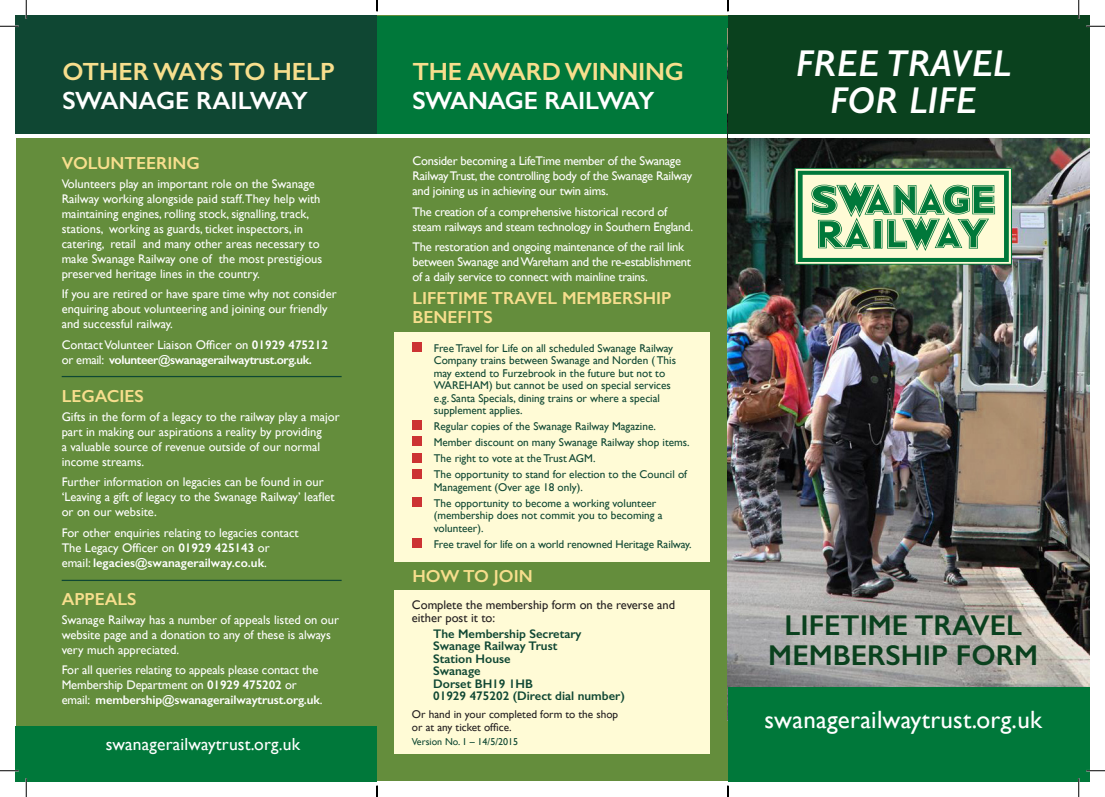
<style>
.page{position:relative;width:1105px;height:797px;background:#fff}
.page>*{position:absolute;margin:0;border:0;box-sizing:border-box;transform-origin:0 0}
.t1{font:italic 600 37.5px/36.2px "Gill Sans";color:#fff;text-align:center}
.t2{font:600 28.75px/30px "Gill Sans";color:#0a411e;text-align:center}
.t3{font:600 25px/28.8px "Gill Sans";letter-spacing:-.01em;color:#f7de8d}
.t4{font:25px "Gill Sans";letter-spacing:.01em;color:#fff}
.t5{font:600 17.5px/18.8px "Gill Sans";color:#f7de8d}
.t6{font:17.5px "Gill Sans";letter-spacing:.01em;color:#fff}
.t7{font:12.5px/15px "Gill Sans";color:#fff}
.t8{font:12.5px/15px "Gill Sans";letter-spacing:-.02em;color:#fff}
.t9{font:600 12.5px/12.5px "Gill Sans";color:#0f4733}
.t10{font:600 12.5px/15px "Gill Sans";letter-spacing:-.03em;color:#fff}
.t11{font:12.5px/12.5px "Gill Sans";color:#231f20}
.t12{font:11.25px/12.5px "Gill Sans";color:#0f4733}
.t13{font:11.25px/12.5px "Gill Sans";color:#231f20}
.t14{font:10px "Gill Sans";color:#0f4733}
.s1{color:#fff}
.s2{font-weight:400}
.s3{font-weight:600}
</style>
<div class="page">
<div style="left:16px;top:16px;width:715px;height:765px;background:#648d3c"></div>
<div style="left:16px;top:16px;width:361px;height:120px;background:#0f4733"></div>
<div style="left:16px;top:726px;width:361px;height:55px;background:#00783a"></div>
<div style="left:395px;top:332px;width:315px;height:229px;background:#fffbd6"></div>
<div style="left:377px;top:16px;width:351px;height:120px;background:#00783a"></div>
<hr style="left:377px;top:134px;width:351px;height:4px;background:#fff">
<hr style="left:16px;top:134px;width:361px;height:4px;background:#fff">
<div style="left:395px;top:590px;width:315px;height:163px;background:#fffbd6"></div>
<hr style="left:62px;top:579px;width:280px;height:2px;background:#0f4733">
<hr style="left:62px;top:376px;width:280px;height:1px;background:#0f4733">
<img style="left:728px;top:138px;width:361px;height:549px">
<div style="left:412px;top:342px;width:10px;height:9px;background:#c33"></div>
<div style="left:412px;top:421px;width:10px;height:9px;background:#c33"></div>
<div style="left:412px;top:437px;width:10px;height:9px;background:#c33"></div>
<div style="left:412px;top:453px;width:10px;height:9px;background:#c33"></div>
<div style="left:412px;top:469px;width:10px;height:9px;background:#c33"></div>
<div style="left:412px;top:497px;width:10px;height:10px;background:#c33"></div>
<div style="left:412px;top:538px;width:10px;height:10px;background:#c33"></div>
<div style="left:728px;top:16px;width:361px;height:118px;background:#0a411e"></div>
<div style="left:728px;top:687px;width:361px;height:94px;background:#00783a"></div>
<svg style="left:795px;top:168px;width:217px;height:97px"></svg>
<hr style="left:728px;top:134px;width:361px;height:4px;background:#fff">
<svg style="left:0;top:25px;width:19px;height:2px"></svg>
<svg style="left:1086px;top:25px;width:19px;height:2px"></svg>
<svg style="left:0;top:770px;width:19px;height:1px"></svg>
<svg style="left:1086px;top:770px;width:19px;height:1px"></svg>
<svg style="left:25px;top:0;width:2px;height:19px"></svg>
<svg style="left:25px;top:778px;width:2px;height:19px"></svg>
<svg style="left:1078px;top:0;width:1px;height:19px"></svg>
<svg style="left:1078px;top:778px;width:1px;height:19px"></svg>
<svg style="left:376px;top:0;width:2px;height:11px"></svg>
<svg style="left:376px;top:785px;width:2px;height:12px"></svg>
<svg style="left:727px;top:0;width:2px;height:11px"></svg>
<svg style="left:727px;top:785px;width:2px;height:12px"></svg>
<p class="t3" style="left:62px;top:57px;width:274px">OTHER WAYS TO HELP<br><span class="s1">SWANAGE RAILWAY</span></p>
<p class="t5" style="left:62px;top:154px;width:140px">VOLUNTEERING</p>
<p class="t7" style="left:62px;top:176px;width:262px">Volunteers play an important role on the Swanage Railway working alongside paid staff.They help with maintaining engines, rolling stock, signalling, track, stations, working as guards, ticket inspectors, in catering, retail and many other areas necessary to make Swanage Railway one of the most prestigious preserved heritage lines in the country.</p>
<p class="t7" style="left:62px;top:286px;width:276px">If you are retired or have spare time why not consider enquiring about volunteering and joining our friendly and successful railway.</p>
<p class="t10" style="left:62px;top:337px;width:268px"><span class="s2">Contact Volunteer Liaison Officer on</span> 01929 475212 <span class="s2">or email:</span> volunteer@swanagerailwaytrust.org.uk.</p>
<p class="t5" style="left:62px;top:387px;width:84px">LEGACIES</p>
<p class="t7" style="left:62px;top:409px;width:279px">Gifts in the form of a legacy to the railway play a major part in making our aspirations a reality by providing<br>a valuable source of revenue outside of our normal income streams.</p>
<p class="t7" style="left:62px;top:474px;width:275px">Further information on legacies can be found in our ‘Leaving a gift of legacy to the Swanage Railway’ leaflet or on our website.</p>
<p class="t7" style="left:62px;top:524px;width:239px">For other enquiries relating to legacies contact<br>The Legacy Officer on <span class="s3">01929 425143</span> or email: <span class="s3">legacies@swanagerailway.co.uk</span>.</p>
<p class="t5" style="left:62px;top:590px;width:76px">APPEALS</p>
<p class="t7" style="left:62px;top:612px;width:279px">Swanage Railway has a number of appeals listed on our website page and a donation to any of these is always very much appreciated.</p>
<p class="t7" style="left:62px;top:662px;width:262px">For all queries relating to appeals please contact the<br>Membership Department on <span class="s3">01929 475202</span> or email: <span class="s3">membership@swanagerailwaytrust.org.uk</span>.</p>
<p class="t6" style="left:106px;top:733px;width:196px">swanagerailwaytrust.org.uk</p>
<p class="t3" style="left:412px;top:57px;width:273px">THE AWARD WINNING<br><span class="s1">SWANAGE RAILWAY</span></p>
<p class="t8" style="left:412px;top:153px;width:281px">Consider becoming a LifeTime member of the Swanage<br>Railway Trust, the controlling body of the Swanage Railway and joining us in achieving our twin aims.</p>
<p class="t8" style="left:412px;top:204px;width:282px">The creation of a comprehensive historical record of steam railways and steam technology in Southern England.</p>
<p class="t8" style="left:412px;top:239px;width:280px">The restoration and ongoing maintenance of the rail link between Swanage and Wareham and the re-establishment of a daily service to connect with mainline trains.</p>
<p class="t5" style="left:412px;top:289px;width:260px">LIFETIME TRAVEL MEMBERSHIP<br>BENEFITS</p>
<p class="t12" style="left:434px;top:341px;width:244px">Free Travel for Life on all scheduled Swanage Railway Company trains between Swanage and Norden ( This may extend to Furzebrook in the future but not to WAREHAM) but cannot be used on special services e.g. Santa Specials, dining trains or where a special supplement applies.</p>
<p class="t12" style="left:434px;top:420px;width:224px">Regular copies of the Swanage Railway Magazine.</p>
<p class="t12" style="left:434px;top:436px;width:257px">Member discount on many Swanage Railway shop items.</p>
<p class="t12" style="left:434px;top:452px;width:163px">The right to vote at the Trust AGM.</p>
<p class="t12" style="left:434px;top:468px;width:255px">The opportunity to stand for election to the Council of<br>Management (Over age 18 only).</p>
<p class="t12" style="left:434px;top:496px;width:230px">The opportunity to become a working volunteer (membership does not commit you to becoming a volunteer).</p>
<p class="t12" style="left:434px;top:537px;width:259px">Free travel for life on a world renowned Heritage Railway.</p>
<p class="t5" style="left:412px;top:566px;width:122px">HOW TO JOIN</p>
<p class="t11" style="left:412px;top:598px;width:265px">Complete the membership form on the reverse and either post it to:</p>
<p class="t9" style="left:433px;top:627px;width:193px">The Membership Secretary<br>Swanage Railway Trust<br>Station House<br>Swanage<br>Dorset BH19 1HB<br>01929 475202 (Direct dial number)</p>
<p class="t13" style="left:412px;top:708px;width:208px">Or hand in your completed form to the shop or at any ticket office.</p>
<p class="t14" style="left:412px;top:735px;width:108px">Version No. 1 – 14/5/2015</p>
<p class="t1" style="left:796px;top:45px;width:217px">FREE TRAVEL<br>FOR LIFE</p>
<p class="t2" style="left:768px;top:610px;width:271px">LIFETIME TRAVEL<br>MEMBERSHIP FORM</p>
<p class="t4" style="left:764px;top:705px;width:279px">swanagerailwaytrust.org.uk</p>
</div>
